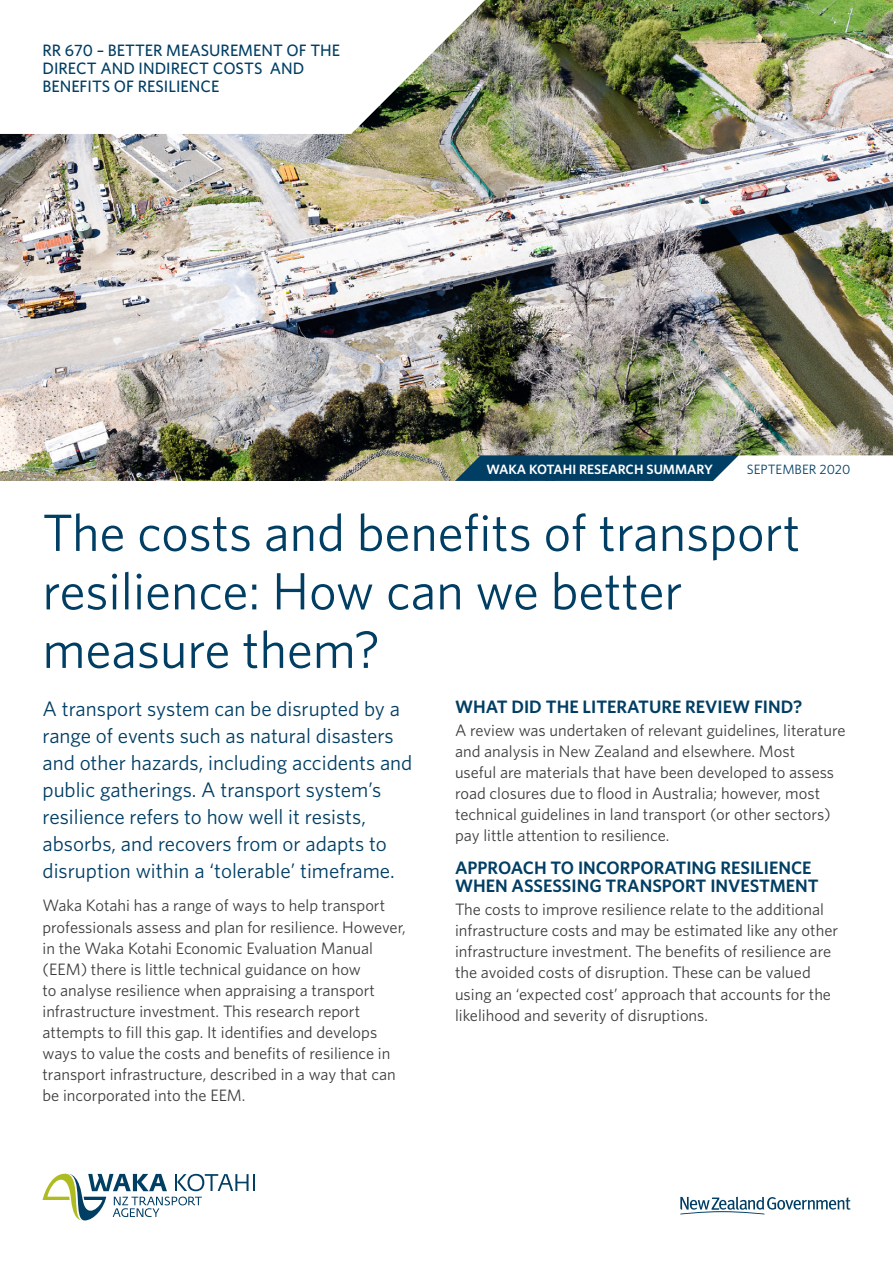
<style>
.page{position:relative;width:893px;height:1263px;background:#fff}
.page>*{position:absolute;margin:0;border:0;box-sizing:border-box;transform-origin:0 0}
.body{font:52.5px/58.5px "Whitney";color:#003e64}
.intro_text{font:21px/27px "Whitney";color:#003e64}
.Heading_1{font:600 18px/18px "Whitney";color:#003e64}
.body-2{font:16.5px/21px "Whitney";color:#3e3e3f}
.t1{font:500 16.5px/18px "Whitney";color:#003e64}
.body-3{font:600 13.5px "Whitney";color:#fff}
.body-4{font:13.5px "Whitney";color:#003e64}
</style>
<div class="page">
<img style="left:0;top:0;width:893px;height:481px">
<svg style="left:680px;top:1197px;width:170px;height:17px"></svg>
<svg style="left:43px;top:1173px;width:212px;height:48px"></svg>
<svg style="left:0;top:0;width:506px;height:134px"></svg>
<svg style="left:455px;top:455px;width:438px;height:26px"></svg>
<p class="t1" style="left:42px;top:41px;width:299px">RR 670 – BETTER MEASUREMENT OF THE<br>DIRECT AND INDIRECT COSTS AND<br>BENEFITS OF RESILIENCE</p>
<p class="body-3" style="left:486px;top:460px;width:228px">WAKA KOTAHI RESEARCH SUMMARY</p>
<p class="body-4" style="left:747px;top:460px;width:105px">SEPTEMBER 2020</p>
<p class="body" style="left:43px;top:502px;width:759px">The costs and benefits of transport resilience: How can we better measure them?</p>
<p class="intro_text" style="left:43px;top:694px;width:371px">A transport system can be disrupted by a range of events such as natural disasters and other hazards, including accidents and public gatherings. A transport system’s resilience refers to how well it resists, absorbs, and recovers from or adapts to disruption within a ‘tolerable’ timeframe.</p>
<p class="body-2" style="left:43px;top:895px;width:365px">Waka Kotahi has a range of ways to help transport professionals assess and plan for resilience. However, in the Waka Kotahi Economic Evaluation Manual (EEM) there is little technical guidance on how<br>to analyse resilience when appraising a transport infrastructure investment. This research report attempts to fill this gap. It identifies and develops ways to value the costs and benefits of resilience in transport infrastructure, described in a way that can be incorporated into the EEM.</p>
<p class="Heading_1" style="left:455px;top:698px;width:349px">WHAT DID THE LITERATURE REVIEW FIND?</p>
<p class="body-2" style="left:455px;top:720px;width:392px">A review was undertaken of relevant guidelines, literature and analysis in New Zealand and elsewhere. Most<br>useful are materials that have been developed to assess road closures due to flood in Australia; however, most technical guidelines in land transport (or other sectors) pay little attention to resilience.</p>
<p class="Heading_1" style="left:455px;top:859px;width:365px">APPROACH TO INCORPORATING RESILIENCE<br>WHEN ASSESSING TRANSPORT INVESTMENT</p>
<p class="body-2" style="left:455px;top:899px;width:385px">The costs to improve resilience relate to the additional infrastructure costs and may be estimated like any other infrastructure investment. The benefits of resilience are the avoided costs of disruption. These can be valued using an ‘expected cost’ approach that accounts for the likelihood and severity of disruptions.</p>
</div>
